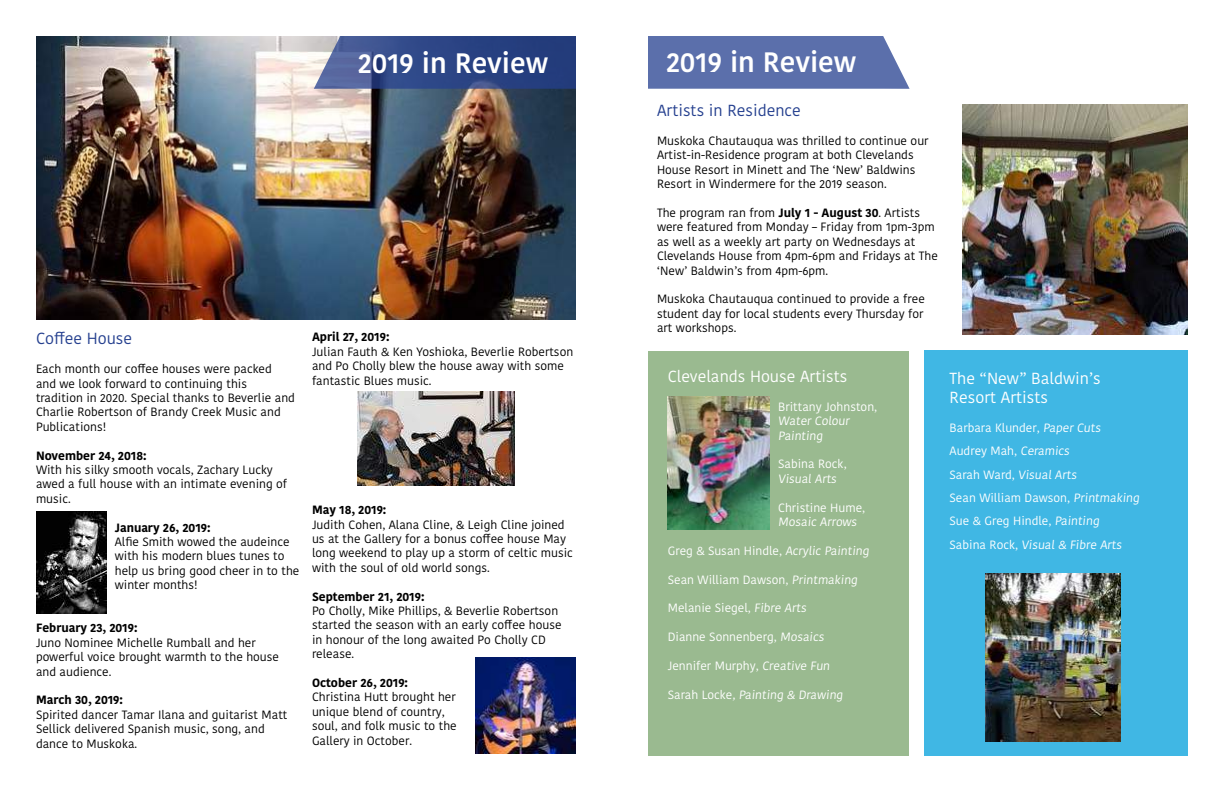
<style>
.page{position:relative;width:1224px;height:792px;background:#fff}
.page>*{position:absolute;margin:0;border:0;box-sizing:border-box;transform-origin:0 0}
.t1{font:600 28px "Kohinoor Devanagari";color:#fff}
.t2{font:16px/19.2px "Kohinoor Devanagari";color:#fff}
.t3{font:16px "Kohinoor Devanagari";color:#25408f}
.t4{font:12px/14.4px "Kohinoor Devanagari";color:#000}
.t5{font:12px/23.4px "Kohinoor Devanagari";color:#fff}
.t6{font:700 12px "Kohinoor Devanagari";color:#000}
.s1{font-weight:700}
</style>
<div class="page">
<img style="left:36px;top:36px;width:540px;height:283px">
<div style="left:648px;top:351px;width:261px;height:405px;background:#9aba90"></div>
<svg style="left:314px;top:36px;width:262px;height:53px;background:#3a508b"></svg>
<div style="left:924px;top:350px;width:264px;height:406px;background:#40b7e4"></div>
<img style="left:668px;top:397px;width:101px;height:133px">
<img style="left:962px;top:104px;width:226px;height:231px">
<svg style="left:648px;top:36px;width:262px;height:53px;background:#6477af"></svg>
<img style="left:358px;top:391px;width:157px;height:95px">
<img style="left:986px;top:574px;width:134px;height:168px">
<img style="left:36px;top:511px;width:71px;height:102px">
<img style="left:475px;top:658px;width:101px;height:96px">
<h2 class="t3" style="left:36px;top:330px;width:98px">Coffee House</h2>
<p class="t4" style="left:36px;top:362px;width:260px">Each month our coffee houses were packed and we look forward to continuing this tradition in 2020. Special thanks to Beverlie and Charlie Robertson of Brandy Creek Music and Publications!</p>
<p class="t6" style="left:36px;top:445px;width:112px">November 24, 2018:</p>
<p class="t4" style="left:36px;top:463px;width:253px">With his silky smooth vocals, Zachary Lucky awed a full house with an intimate evening of music.</p>
<p class="t6" style="left:115px;top:517px;width:97px">January 26, 2019:</p>
<p class="t4" style="left:115px;top:535px;width:186px">Alfie Smith wowed the audeince with his modern blues tunes to help us bring good cheer in to the winter months!</p>
<p class="t6" style="left:36px;top:617px;width:103px">February 23, 2019:</p>
<p class="t4" style="left:36px;top:635px;width:245px">Juno Nominee Michelle Rumball and her powerful voice brought warmth to the house and audience.</p>
<p class="t6" style="left:36px;top:689px;width:89px">March 30, 2019:</p>
<p class="t4" style="left:36px;top:707px;width:253px">Spirited dancer Tamar Ilana and guitarist Matt<br>Sellick delivered Spanish music, song, and dance to Muskoka.</p>
<h1 class="t1" style="left:358px;top:47px;width:192px">2019 in Review</h1>
<h1 class="t1" style="left:666px;top:46px;width:192px">2019 in Review</h1>
<p class="t6" style="left:312px;top:326px;width:79px">April 27, 2019:</p>
<p class="t4" style="left:312px;top:344px;width:263px">Julian Fauth &amp; Ken Yoshioka, Beverlie Robertson and Po Cholly blew the house away with some fantastic Blues music.</p>
<p class="t6" style="left:312px;top:499px;width:76px">May 18, 2019:</p>
<p class="t4" style="left:312px;top:517px;width:262px">Judith Cohen, Alana Cline, &amp; Leigh Cline joined us at the Gallery for a bonus coffee house May long weekend to play up a storm of celtic music with the soul of old world songs.</p>
<p class="t6" style="left:312px;top:586px;width:114px">September 21, 2019:</p>
<p class="t4" style="left:312px;top:604px;width:251px">Po Cholly, Mike Phillips, &amp; Beverlie Robertson started the season with an early coffee house in honour of the long awaited Po Cholly CD release.</p>
<p class="t6" style="left:312px;top:672px;width:98px">October 26, 2019:</p>
<p class="t4" style="left:312px;top:690px;width:146px">Christina Hutt brought her unique blend of country, soul, and folk music to the<br>Gallery in October.</p>
<h2 class="t3" style="left:657px;top:101px;width:145px">Artists in Residence</h2>
<p class="t4" style="left:657px;top:134px;width:273px">Muskoka Chautauqua was thrilled to continue our Artist-in-Residence program at both Clevelands House Resort in Minett and The ‘New’ Baldwins Resort in Windermere for the 2019 season.</p>
<p class="t4" style="left:657px;top:206px;width:282px">The program ran from <span class="s1">July 1 - August 30</span>. Artists were featured from Monday – Friday from 1pm-3pm as well as a weekly art party on Wednesdays at Clevelands House from 4pm-6pm and Fridays at The ‘New’ Baldwin’s from 4pm-6pm.</p>
<p class="t4" style="left:657px;top:292px;width:269px">Muskoka Chautauqua continued to provide a free student day for local students every Thursday for art workshops.</p>
<h2 class="t2" style="left:668px;top:367px;width:181px">Clevelands House Artists</h2>
<p class="t5" style="left:778px;top:399px;width:100px;line-height:14.4px">Brittany Johnston,<br>Water Colour<br>Painting</p>
<p class="t5" style="left:778px;top:457px;width:70px;line-height:14.4px">Sabina Rock,<br>Visual Arts</p>
<p class="t5" style="left:778px;top:500px;width:88px;line-height:14.4px">Christine Hume,<br>Mosaic Arrows</p>
<p class="t5" style="left:668px;top:539px;width:205px">Greg &amp; Susan Hindle, Acrylic Painting</p>
<p class="t5" style="left:668px;top:568px;width:193px">Sean William Dawson, Printmaking</p>
<p class="t5" style="left:668px;top:597px;width:142px">Melanie Siegel, Fibre Arts</p>
<p class="t5" style="left:668px;top:625px;width:160px">Dianne Sonnenberg, Mosaics</p>
<p class="t5" style="left:668px;top:654px;width:166px">Jennifer Murphy, Creative Fun</p>
<p class="t5" style="left:668px;top:683px;width:179px">S a ra h Lo c ke, Painting &amp; Drawing</p>
<h2 class="t2" style="left:950px;top:369px;width:153px">The “New” Baldwin’s<br>Resort Artists</h2>
<p class="t5" style="left:950px;top:416px;width:193px">Barbara Klunder, Paper Cuts<br>Audrey Mah, Ceramics<br>Sarah Ward, Visual Arts<br>Sean William Dawson, Printmaking<br>Sue &amp; Greg Hindle, Painting<br>Sa b i n a Ro c k, Visual &amp; Fibre Arts</p>
</div>
